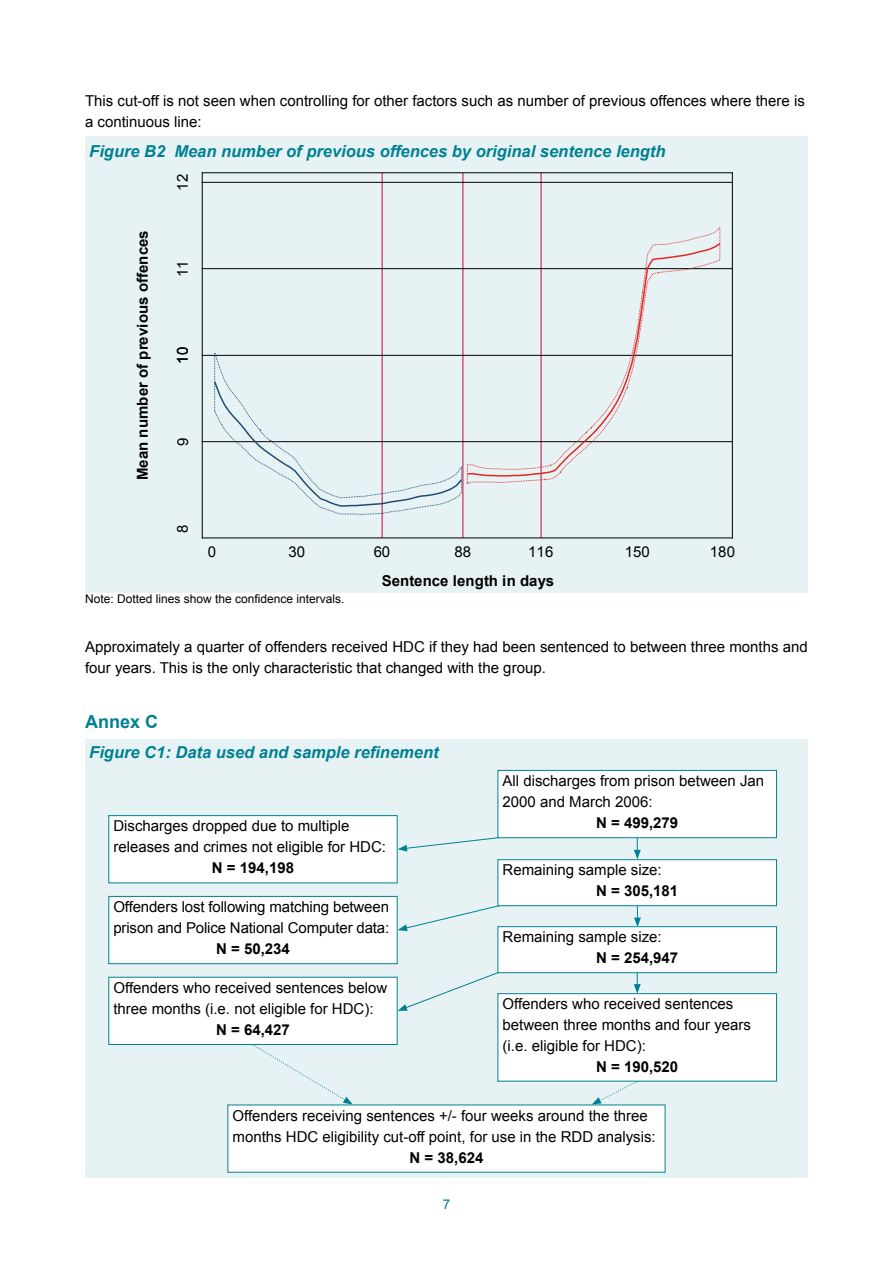
<style>
.page{position:relative;width:893px;height:1263px;background:#fff}
.page>*{position:absolute;margin:0;border:0;box-sizing:border-box;transform-origin:0 0}
.Heading{font:700 18px "Arial";color:#008193}
.Table_Head{font:italic 700 16.5px "Arial";color:#008193}
.Text{font:15px/21px "Arial";color:#000}
.Text-2{font:700 15px "Arial";color:#000}
.t1{font:13.5px "Arial";color:#008193}
.Footnote{font:12px "Arial";color:#000}
</style>
<div class="page">
<div style="left:85px;top:762px;width:723px;height:416px;background:#e6f2f4"></div>
<svg style="left:398px;top:837px;width:103px;height:15px"></svg>
<svg style="left:398px;top:905px;width:105px;height:26px"></svg>
<svg style="left:398px;top:972px;width:102px;height:39px"></svg>
<svg style="left:634px;top:838px;width:7px;height:21px"></svg>
<svg style="left:634px;top:906px;width:7px;height:20px"></svg>
<svg style="left:634px;top:973px;width:7px;height:20px"></svg>
<svg style="left:592px;top:1081px;width:46px;height:23px"></svg>
<svg style="left:253px;top:1045px;width:99px;height:59px"></svg>
<div style="left:85px;top:165px;width:723px;height:427px;background:#e6f2f4"></div>
<div style="left:498px;top:770px;width:278px;height:68px;background:#fff"></div>
<div style="left:497px;top:770px;width:280px;height:68px;border:1px solid #008193"></div>
<div style="left:498px;top:860px;width:278px;height:46px;background:#fff"></div>
<div style="left:497px;top:859px;width:280px;height:47px;border:1px solid #008193"></div>
<div style="left:498px;top:927px;width:278px;height:46px;background:#fff"></div>
<div style="left:497px;top:926px;width:280px;height:47px;border:1px solid #008193"></div>
<div style="left:498px;top:994px;width:278px;height:87px;background:#fff"></div>
<div style="left:497px;top:993px;width:280px;height:88px;border:1px solid #008193"></div>
<div style="left:228px;top:1105px;width:437px;height:67px;background:#fff"></div>
<div style="left:109px;top:816px;width:288px;height:67px;background:#fff"></div>
<div style="left:108px;top:815px;width:290px;height:68px;border:1px solid #008193"></div>
<div style="left:109px;top:896px;width:288px;height:68px;background:#fff"></div>
<div style="left:108px;top:896px;width:290px;height:68px;border:1px solid #008193"></div>
<div style="left:109px;top:977px;width:288px;height:67px;background:#fff"></div>
<div style="left:108px;top:977px;width:290px;height:68px;border:1px solid #008193"></div>
<div style="left:85px;top:136px;width:723px;height:29px;background:#e6f2f4"></div>
<div style="left:85px;top:739px;width:723px;height:23px;background:#e6f2f4"></div>
<hr style="left:462px;top:173px;width:1px;height:365px;background:#c10734">
<hr style="left:382px;top:173px;width:1px;height:365px;background:#c10734">
<hr style="left:541px;top:173px;width:1px;height:365px;background:#c10734">
<hr style="left:202px;top:182px;width:530px;height:1px;background:#000">
<hr style="left:202px;top:268px;width:530px;height:1px;background:#000">
<hr style="left:202px;top:355px;width:530px;height:1px;background:#000">
<hr style="left:202px;top:441px;width:530px;height:1px;background:#000">
<svg style="left:468px;top:226px;width:253px;height:258px"></svg>
<svg style="left:466px;top:242px;width:256px;height:235px"></svg>
<hr style="left:202px;top:173px;width:1px;height:365px;background:#000">
<hr style="left:202px;top:537px;width:530px;height:1px;background:#000">
<svg style="left:213px;top:351px;width:255px;height:164px"></svg>
<hr style="left:202px;top:172px;width:530px;height:1px;background:#000">
<hr style="left:732px;top:173px;width:1px;height:365px;background:#000">
<p class="Text" style="left:85px;top:90px;width:721px">This cut-off is not seen when controlling for other factors such as number of previous offences where there is a continuous line:</p>
<p class="Table_Head" style="left:89px;top:140px;width:578px">Figure B2 Mean number of previous offences by original sentence length</p>
<p class="Text-2" style="left:133px;top:480px;width:252px;rotate:-90deg">Mean number of previous offences</p>
<p class="Text" style="left:172px;top:191px;width:18px;rotate:-90deg">12</p>
<p class="Text" style="left:172px;top:277px;width:18px;rotate:-90deg">11</p>
<p class="Text" style="left:172px;top:364px;width:18px;rotate:-90deg">10</p>
<p class="Text" style="left:172px;top:446px;width:10px;rotate:-90deg">9</p>
<p class="Text" style="left:172px;top:532px;width:10px;rotate:-90deg">8</p>
<p class="Text" style="left:208px;top:541px;width:10px">0</p>
<p class="Text" style="left:288px;top:541px;width:18px">30</p>
<p class="Text" style="left:374px;top:541px;width:18px">60</p>
<p class="Text" style="left:454px;top:541px;width:18px">88</p>
<p class="Text" style="left:528px;top:541px;width:27px">116</p>
<p class="Text" style="left:625px;top:541px;width:27px">150</p>
<p class="Text" style="left:710px;top:541px;width:27px">180</p>
<p class="Text-2" style="left:382px;top:570px;width:174px">Sentence length in days</p>
<p class="Footnote" style="left:85px;top:591px;width:261px">Note: Dotted lines show the confidence intervals.</p>
<p class="Text" style="left:85px;top:636px;width:724px">Approximately a quarter of offenders received HDC if they had been sentenced to between three months and four years. This is the only characteristic that changed with the group.</p>
<p class="Heading" style="left:85px;top:710px;width:75px">Annex C</p>
<p class="Table_Head" style="left:89px;top:741px;width:351px">Figure C1: Data used and sample refinement</p>
<p class="Text" style="left:502px;top:770px;width:263px">All discharges from prison between Jan<br>2000 and March 2006:</p>
<p class="Text-2" style="left:596px;top:813px;width:84px">N = 499,279</p>
<p class="Text" style="left:502px;top:860px;width:161px">Remaining sample size:</p>
<p class="Text-2" style="left:596px;top:881px;width:84px">N = 305,181</p>
<p class="Text" style="left:502px;top:927px;width:161px">Remaining sample size:</p>
<p class="Text-2" style="left:596px;top:948px;width:84px">N = 254,947</p>
<p class="Text" style="left:502px;top:993px;width:250px">Offenders who received sentences between three months and four years (i.e. eligible for HDC):</p>
<p class="Text-2" style="left:596px;top:1057px;width:84px">N = 190,520</p>
<p class="Text" style="left:232px;top:1105px;width:425px">Offenders receiving sentences +/- four weeks around the three months HDC eligibility cut-off point, for use in the RDD analysis:</p>
<p class="Text-2" style="left:410px;top:1147px;width:75px">N = 38,624</p>
<p class="Text" style="left:113px;top:815px;width:274px">Discharges dropped due to multiple releases and crimes not eligible for HDC:</p>
<p class="Text-2" style="left:212px;top:858px;width:84px">N = 194,198</p>
<p class="Text" style="left:113px;top:896px;width:277px">Offenders lost following matching between prison and Police National Computer data:</p>
<p class="Text-2" style="left:216px;top:939px;width:75px">N = 50,234</p>
<p class="Text" style="left:113px;top:977px;width:276px">Offenders who received sentences below three months (i.e. not eligible for HDC):</p>
<p class="Text-2" style="left:216px;top:1019px;width:75px">N = 64,427</p>
<p class="t1" style="left:443px;top:1195px;width:9px">7</p>
</div>
